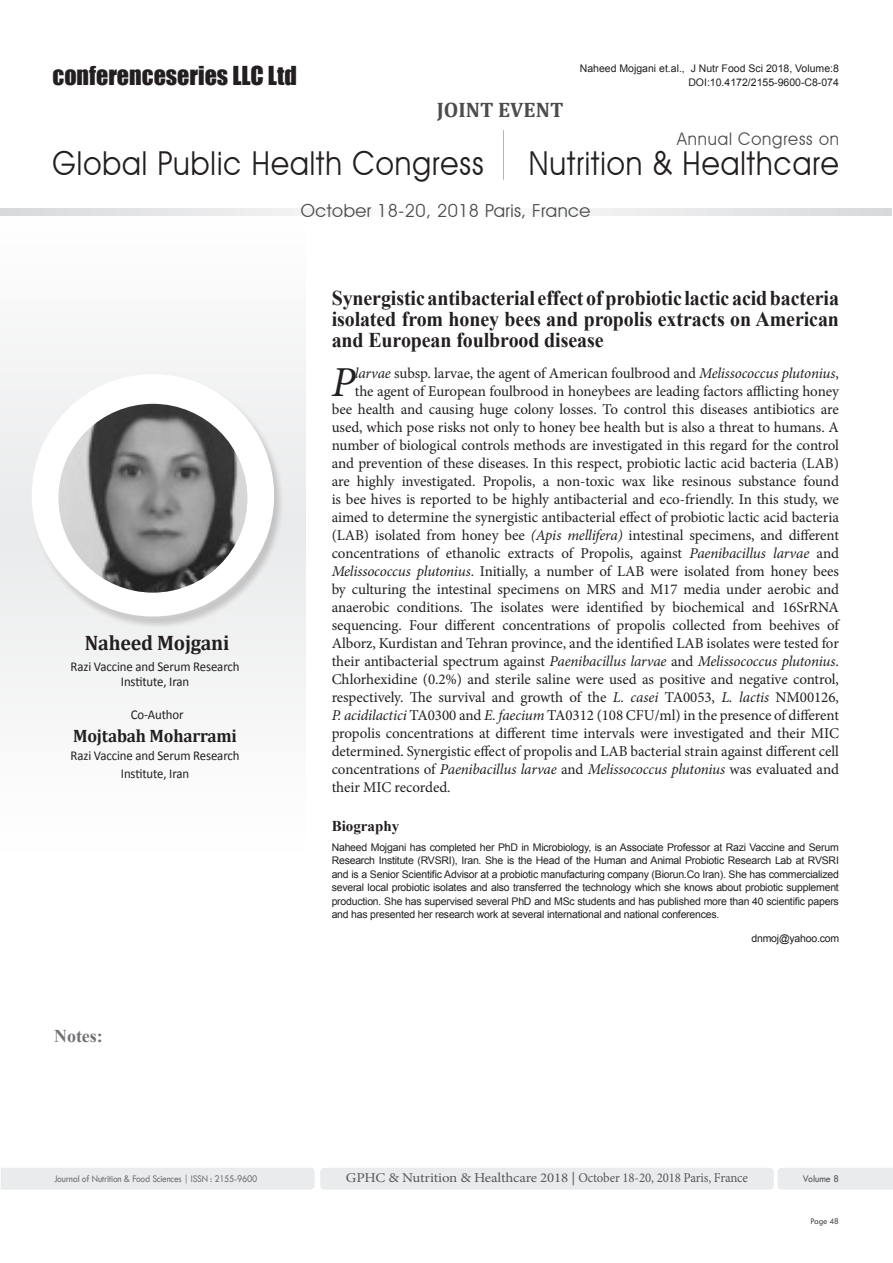
<style>
.page{position:relative;width:893px;height:1263px;background:#fff}
.page>*{position:absolute;margin:0;border:0;box-sizing:border-box;transform-origin:0 0}
.Abstract{font:italic 42.75px "Minion Pro";color:#231f20}
.t1{font:33px "Avant Garde IT Cby BT";letter-spacing:.035em;color:#231f20;scale:.9 1}
.t2{font:24px "Impact";color:#231f20}
.t3{font:700 21px/21px "Times New Roman";letter-spacing:-.005em;color:#231f20;text-align:justify;scale:.95 1}
.t4{font:700 21px "Cambria";letter-spacing:-.01em;color:#231f20;scale:.95 1}
.t5{font:700 21px "Cambria";color:#4b4c4d}
.t6{font:18px "Avant Garde IT Cby BT";letter-spacing:.025em;color:#4b4c4d}
.t7{font:700 18px "Cambria";letter-spacing:-.01em;color:#231f20;scale:.95 1}
.t8{font:700 18px "Times New Roman";color:#717275}
.t9{font:17.25px "Avant Garde IT Cby BT";letter-spacing:.05em;color:#4b4c4d;scale:.95 1}
.Abstract-2{font:15px "Minion Pro";letter-spacing:-.005em;color:#231f20}
.Abstract-3{font:italic 15px "Minion Pro";letter-spacing:-.01em;color:#231f20}
.Bio_Heading{font:700 15px "Times New Roman";color:#231f20}
.t10{font:13.5px/14.9px "Calibri";letter-spacing:-.01em;color:#231f20;text-align:center;scale:.95 1}
.t11{font:13.5px "Minion Pro";letter-spacing:-.01em;color:#57585a;scale:1.1 1}
.Biography{font:10.5px/13.5px "Arial";letter-spacing:-.02em;color:#231f20;text-align:justify}
.Biography-2{font:10.5px "Arial";color:#231f20}
.t12{font:10.5px "Tw Cen";letter-spacing:-.025em;color:#717275;scale:.9 1}
.t13{font:10.5px "Tw Cen";letter-spacing:-.01em;color:#57585a;scale:.95 1}
.t14{font:9px "Tw Cen";letter-spacing:-.02em;color:#4b4c4d;scale:.95 1}
.s1{font-style:italic}
.s2{font-style:normal}
</style>
<div class="page">
<svg style="left:0;top:208px;width:891px;height:8px"></svg>
<div style="left:1px;top:1168px;width:314px;height:21px;background:#eaebec"></div>
<div style="left:778px;top:1168px;width:115px;height:21px;background:#eaebec"></div>
<div style="left:320px;top:1168px;width:454px;height:21px;background:#eaebec;border-radius:4px"></div>
<div style="left:0;top:535px;width:306px;height:316px;background:#f7f7f8"></div>
<div style="left:0;top:219px;width:306px;height:316px;background:#f7f8f8"></div>
<hr style="left:503px;top:130px;width:1px;height:50px;background:#b4b5b8">
<div style="left:31px;top:376px;width:253px;height:253px;background:#231f20;opacity:.2"></div>
<div style="left:32px;top:374px;width:242px;height:242px;background:#fff;border-radius:50%"></div>
<img style="left:59px;top:404px;width:188px;height:189px;border-radius:94px">
<h3 class="t2" style="left:52px;top:56px;width:246px">conferenceseries LLC Ltd</h3>
<p class="Biography-2" style="left:580px;top:61px;width:261px">Naheed Mojgani et.al., J Nutr Food Sci 2018, Volume:8</p>
<p class="Biography-2" style="left:688px;top:76px;width:152px">DOI:10.4172/2155-9600-C8-074</p>
<h3 class="t5" style="left:437px;top:95px;width:128px">JOINT EVENT</h3>
<h2 class="t1" style="left:52px;top:143px;width:481px">Global Public Health Congress</h2>
<p class="t9" style="left:677px;top:129px;width:172px">Annual Congress on</p>
<h2 class="t1" style="left:529px;top:143px;width:346px">Nutrition &amp; Healthcare</h2>
<p class="t4" style="left:85px;top:628px;width:154px">Naheed Mojgani</p>
<p class="t10" style="left:71px;top:659px;width:179px">Razi Vaccine and Serum Research<br>Institute, Iran</p>
<p class="t10" style="left:131px;top:707px;width:57px">Co-Author</p>
<p class="t7" style="left:73px;top:723px;width:174px">Mojtabah Moharrami</p>
<p class="t10" style="left:71px;top:746px;width:179px;line-height:18px">Razi Vaccine and Serum Research<br>Institute, Iran</p>
<p class="t8" style="left:54px;top:1024px;width:50px">Notes:</p>
<p class="t6" style="left:301px;top:199px;width:291px">October 18-20, 2018 Paris, France</p>
<p class="t3" style="left:332px;top:287px;width:536px">Synergistic antibacterial effect of probiotic lactic acid bacteria isolated from honey bees and propolis extracts on American and European foulbrood disease</p>
<p class="Abstract" style="left:331px;top:353px;width:25px">P</p>
<p class="Abstract-2" style="left:355px;top:363px;width:486px"><span class="s1">larvae</span> subsp. larvae, the agent of American foulbrood and <span class="s1">Melissococcus plutonius</span>,</p>
<p class="Abstract-2" style="left:355px;top:381px;width:486px">the agent of European foulbrood in honeybees are leading factors afflicting honey</p>
<p class="Abstract-2" style="left:332px;top:399px;width:509px">bee health and causing huge colony losses. To control this diseases antibiotics are</p>
<p class="Abstract-2" style="left:332px;top:417px;width:509px">used, which pose risks not only to honey bee health but is also a threat to humans. A</p>
<p class="Abstract-2" style="left:332px;top:435px;width:509px">number of biological controls methods are investigated in this regard for the control</p>
<p class="Abstract-2" style="left:332px;top:453px;width:509px">and prevention of these diseases. In this respect, probiotic lactic acid bacteria (LAB)</p>
<p class="Abstract-2" style="left:332px;top:471px;width:509px">are highly investigated. Propolis, a non-toxic wax like resinous substance found</p>
<p class="Abstract-2" style="left:332px;top:489px;width:509px">is bee hives is reported to be highly antibacterial and eco-friendly. In this study, we</p>
<p class="Abstract-2" style="left:332px;top:507px;width:509px">aimed to determine the synergistic antibacterial effect of probiotic lactic acid bacteria</p>
<p class="Abstract-2" style="left:332px;top:525px;width:509px">(LAB) isolated from honey bee <span class="s1">(Apis mellifera)</span> intestinal specimens, and different</p>
<p class="Abstract-2" style="left:332px;top:543px;width:509px">concentrations of ethanolic extracts of Propolis, against <span class="s1">Paenibacillus larvae</span> and</p>
<p class="Abstract-2" style="left:332px;top:561px;width:509px"><span class="s1">Melissococcus plutonius</span>. Initially, a number of LAB were isolated from honey bees</p>
<p class="Abstract-2" style="left:332px;top:579px;width:509px">by culturing the intestinal specimens on MRS and M17 media under aerobic and</p>
<p class="Abstract-2" style="left:332px;top:597px;width:509px">anaerobic conditions. The isolates were identified by biochemical and 16SrRNA</p>
<p class="Abstract-2" style="left:332px;top:615px;width:509px">sequencing. Four different concentrations of propolis collected from beehives of</p>
<p class="Abstract-2" style="left:332px;top:633px;width:509px">Alborz, Kurdistan and Tehran province, and the identified LAB isolates were tested for</p>
<p class="Abstract-3" style="left:332px;top:651px;width:509px"><span class="s2">their antibacterial spectrum against</span> Paenibacillus larvae <span class="s2">and</span> Melissococcus plutonius<span class="s2">.</span></p>
<p class="Abstract-2" style="left:332px;top:669px;width:509px">Chlorhexidine (0.2%) and sterile saline were used as positive and negative control,</p>
<p class="Abstract-2" style="left:332px;top:687px;width:509px">respectively. The survival and growth of the <span class="s1">L. casei</span> TA0053, <span class="s1">L. lactis</span> NM00126,</p>
<p class="Abstract-2" style="left:332px;top:705px;width:509px"><span class="s1">P. acidilactici</span> TA0300 and <span class="s1">E. faecium</span> TA0312 (108 CFU/ml) in the presence of different</p>
<p class="Abstract-2" style="left:332px;top:723px;width:509px">propolis concentrations at different time intervals were investigated and their MIC</p>
<p class="Abstract-2" style="left:332px;top:741px;width:509px">determined. Synergistic effect of propolis and LAB bacterial strain against different cell</p>
<p class="Abstract-3" style="left:332px;top:759px;width:509px"><span class="s2">concentrations of</span> Paenibacillus larvae <span class="s2">and</span> Melissococcus plutonius <span class="s2">was evaluated and</span></p>
<p class="Abstract-2" style="left:332px;top:777px;width:120px">their MIC recorded.</p>
<p class="Bio_Heading" style="left:332px;top:815px;width:69px">Biography</p>
<p class="Biography" style="left:332px;top:840px;width:509px">Naheed Mojgani has completed her PhD in Microbiology, is an Associate Professor at Razi Vaccine and Serum Research Institute (RVSRI), Iran. She is the Head of the Human and Animal Probiotic Research Lab at RVSRI and is a Senior Scientific Advisor at a probiotic manufacturing company (Biorun.Co Iran). She has commercialized several local probiotic isolates and also transferred the technology which she knows about probiotic supplement production. She has supervised several PhD and MSc students and has published more than 40 scientific papers and has presented her research work at several international and national conferences.</p>
<p class="Biography" style="left:751px;top:932px;width:89px">dnmoj@yahoo.com</p>
<p class="t12" style="left:54px;top:1173px;width:227px">Journal of Nutrition &amp; Food Sciences | ISSN : 2155-9600</p>
<p class="t11" style="left:346px;top:1169px;width:367px">GPHC &amp; Nutrition &amp; Healthcare 2018 | October 18-20, 2018 Paris, France</p>
<p class="t13" style="left:803px;top:1173px;width:40px">Volume 8</p>
<p class="t14" style="left:810px;top:1215px;width:32px">Page 48</p>
</div>
